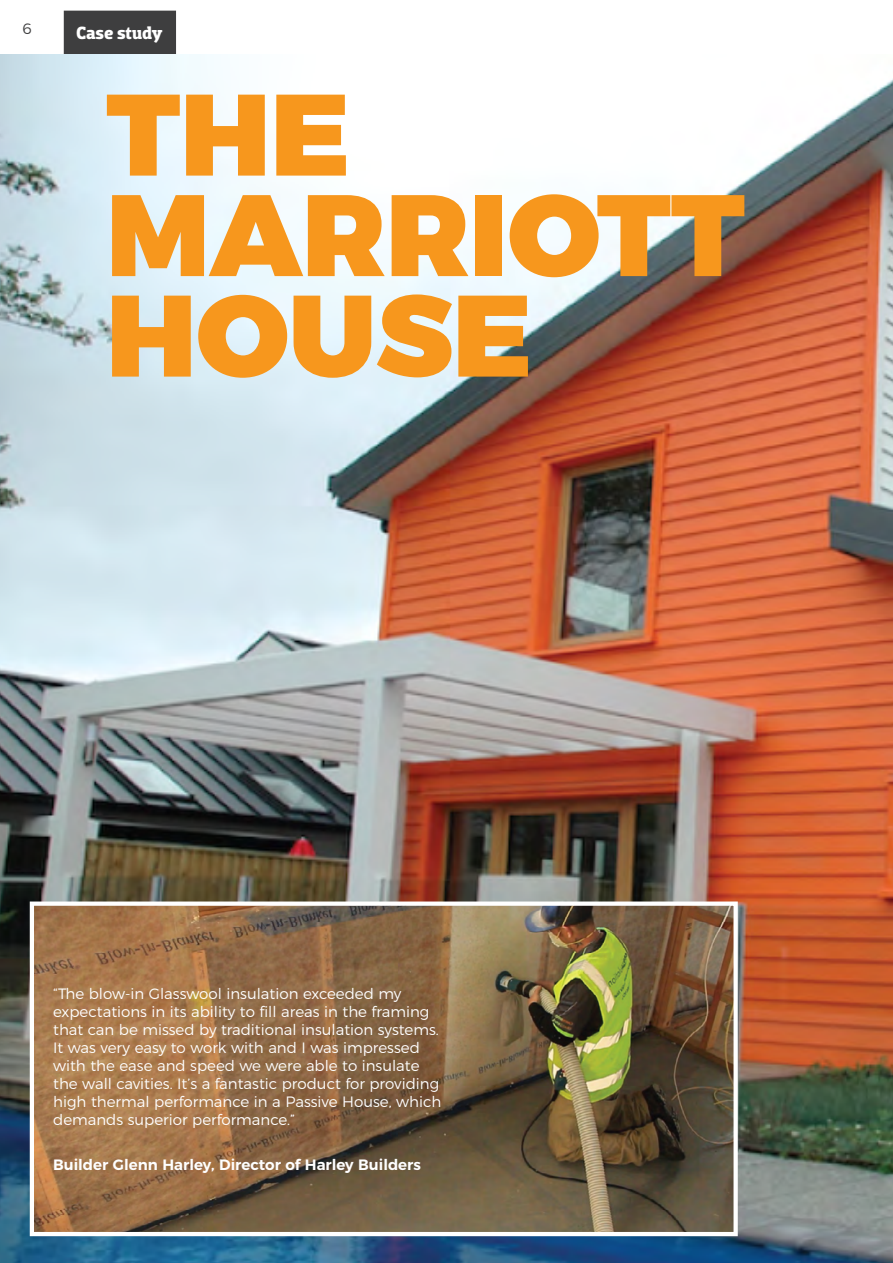
<style>
.page{position:relative;width:893px;height:1263px;background:#fff}
.page>*{position:absolute;margin:0;border:0;box-sizing:border-box;transform-origin:0 0}
.t1{font:900 115.5px/100.5px "Montserrat";color:#f7971d}
.t2{font:700 18px "Dobra Slab";color:#fff}
.t3{font:300 15px/18px "Montserrat";color:#fff}
.t4{font:600 15px "Montserrat";color:#fff}
.t5{font:300 15px "Montserrat Alternates";color:#3e3e3f}
</style>
<div class="page">
<img style="left:0;top:54px;width:893px;height:1209px">
<img style="left:35px;top:906px;width:698px;height:325px">
<div style="left:30px;top:901px;width:708px;height:335px;border:4px solid #fff"></div>
<div style="left:64px;top:11px;width:112px;height:43px;background:#3e3e3f"></div>
<p class="t5" style="left:22px;top:17px;width:11px">6</p>
<p class="t2" style="left:76px;top:22px;width:88px">Case study</p>
<h1 class="t1" style="left:106px;top:75px;width:640px">THE<br>MARRIOTT<br>HOUSE</h1>
<p class="t3" style="left:53px;top:983px;width:390px">“The blow-in Glasswool insulation exceeded my expectations in its ability to fill areas in the framing that can be missed by traditional insulation systems.<br>It was very easy to work with and I was impressed with the ease and speed we were able to insulate the wall cavities. It’s a fantastic product for providing high thermal performance in a Passive House, which demands superior performance.”</p>
<p class="t4" style="left:53px;top:1152px;width:369px">Builder Glenn Harley, Director of Harley Builders</p>
</div>
